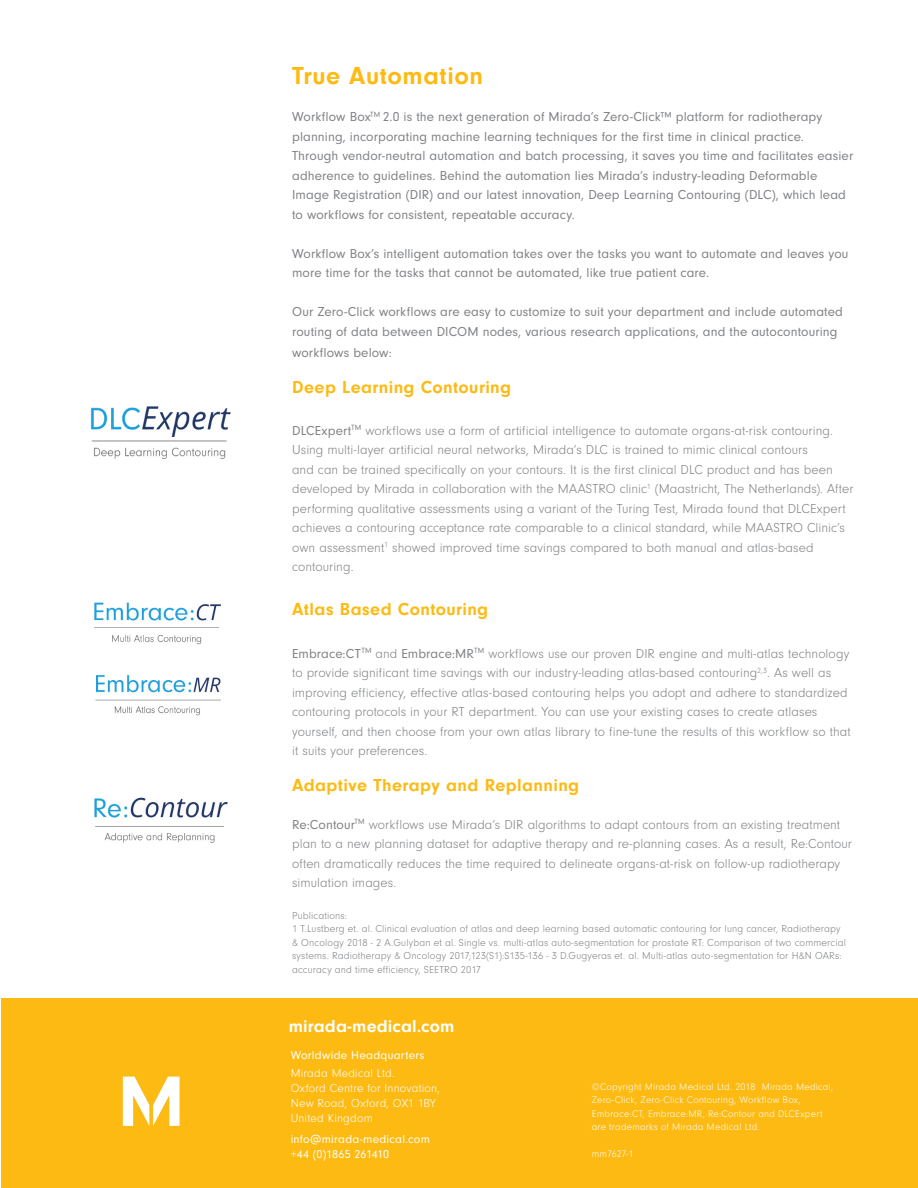
<style>
.page{position:relative;width:918px;height:1188px;background:#fff}
.page>*{position:absolute;margin:0;border:0;box-sizing:border-box;transform-origin:0 0}
.t1{font:700 25.5px "Neuzeit Gro";letter-spacing:.025em;color:#fcba13}
.t2{font:700 18px "Neuzeit Gro";letter-spacing:.025em;color:#fcba13}
.t3{font:700 18px "Neuzeit Gro";letter-spacing:.005em;color:#fff}
.t4{font:300 13.5px/19.5px "Neuzeit Gro";letter-spacing:.005em;color:#808285}
.t5{font:13.5px/19.5px "Neuzeit Gro";letter-spacing:.01em;color:#808285}
.t6{font:300 12px "Neuzeit Gro";letter-spacing:.015em;color:#fff}
.t7{font:12px "Neuzeit Gro";letter-spacing:.02em;color:#fff}
.t8{font:12px "Neuzeit Gro";letter-spacing:-.005em;color:#fff}
.t9{font:300 10.5px/13.5px "Neuzeit Gro";letter-spacing:.01em;color:#808285}
.t10{font:300 10.05px/13.5px "Neuzeit Gro";letter-spacing:.02em;color:#fff}
.s1{font-weight:400}
</style>
<div class="page">
<div style="left:2px;top:998px;width:916px;height:190px;background:#fcba13"></div>
<svg style="left:123px;top:1077px;width:57px;height:49px"></svg>
<img style="left:90px;top:406px;width:141px;height:53px">
<img style="left:94px;top:602px;width:127px;height:43px">
<img style="left:94px;top:797px;width:134px;height:46px">
<img style="left:95px;top:675px;width:126px;height:41px">
<p class="t1" style="left:292px;top:61px;width:192px">True Automation</p>
<p class="t5" style="left:292px;top:107px;width:563px">Workflow Box<sup>TM</sup> 2.0 is the next generation of Mirada’s Zero-Click™ platform for radiotherapy planning, incorporating machine learning techniques for the first time in clinical practice.<br>Through vendor-neutral automation and batch processing, it saves you time and facilitates easier adherence to guidelines. Behind the automation lies Mirada’s industry-leading Deformable Image Registration (DIR) and our latest innovation, Deep Learning Contouring (DLC), which lead to workflows for consistent, repeatable accuracy.</p>
<p class="t5" style="left:292px;top:244px;width:558px">Workflow Box’s intelligent automation takes over the tasks you want to automate and leaves you more time for the tasks that cannot be automated, like true patient care.</p>
<p class="t5" style="left:292px;top:302px;width:552px">Our Zero-Click workflows are easy to customize to suit your department and include automated routing of data between DICOM nodes, various research applications, and the autocontouring</p>
<p class="t5" style="left:292px;top:343px;width:101px">workflows below:</p>
<p class="t2" style="left:292px;top:377px;width:220px">Deep Learning Contouring</p>
<p class="t4" style="left:292px;top:421px;width:563px"><span class="s1">DLCExpert</span><sup>TM</sup> workflows use a form of artificial intelligence to automate organs-at-risk contouring.<br>Using multi-layer artificial neural networks, Mirada’s DLC is trained to mimic clinical contours<br>and can be trained specifically on your contours. It is the first clinical DLC product and has been developed by Mirada in collaboration with the MAASTRO clinic<sup>1</sup> (Maastricht, The Netherlands). After performing qualitative assessments using a variant of the Turing Test, Mirada found that DLCExpert achieves a contouring acceptance rate comparable to a clinical standard, while MAASTRO Clinic’s own assessment<sup>1</sup> showed improved time savings compared to both manual and atlas-based contouring.</p>
<p class="t2" style="left:292px;top:599px;width:198px">Atlas Based Contouring</p>
<p class="t4" style="left:292px;top:644px;width:560px"><span class="s1">Embrace:CT</span><sup>TM</sup> and <span class="s1">Embrace:MR</span><sup>TM</sup> workflows use our proven DIR engine and multi-atlas technology to provide significant time savings with our industry-leading atlas-based contouring<sup>2,3</sup>. As well as improving efficiency, effective atlas-based contouring helps you adopt and adhere to standardized contouring protocols in your RT department. You can use your existing cases to create atlases yourself, and then choose from your own atlas library to fine-tune the results of this workflow so that it suits your preferences.</p>
<p class="t2" style="left:292px;top:775px;width:289px">Adaptive Therapy and Replanning</p>
<p class="t4" style="left:292px;top:815px;width:561px"><span class="s1">Re:Contour</span><sup>TM</sup> workflows use Mirada’s DIR algorithms to adapt contours from an existing treatment plan to a new planning dataset for adaptive therapy and re-planning cases. As a result, Re:Contour often dramatically reduces the time required to delineate organs-at-risk on follow-up radiotherapy simulation images.</p>
<p class="t9" style="left:292px;top:909px;width:57px">Publications:</p>
<p class="t9" style="left:292px;top:922px;width:555px">1 T.Lustberg et. al. Clinical evaluation of atlas and deep learning based automatic contouring for lung cancer, Radiotherapy &amp; Oncology 2018 - 2 A.Gulyban et al. Single vs. multi-atlas auto-segmentation for prostate RT: Comparison of two commercial systems. Radiotherapy &amp; Oncology 2017;123(S1):S135-136 - 3 D.Gugyeras et. al. Multi-atlas auto-segmentation for H&amp;N OARs: accuracy and time efficiency, SEETRO 2017</p>
<p class="t3" style="left:289px;top:1016px;width:167px">mirada-medical.com</p>
<p class="t7" style="left:291px;top:1049px;width:135px">Worldwide Headquarters</p>
<p class="t6" style="left:291px;top:1067px;width:106px">Mirada Medical Ltd.</p>
<p class="t6" style="left:291px;top:1082px;width:151px">Oxford Centre for Innovation,</p>
<p class="t6" style="left:291px;top:1097px;width:147px">New Road, Oxford, OX1 1BY</p>
<p class="t6" style="left:291px;top:1112px;width:84px">United Kingdom</p>
<p class="t7" style="left:291px;top:1133px;width:141px">info@mirada-medical.com</p>
<p class="t8" style="left:291px;top:1148px;width:100px">+44 (0)1865 261410</p>
<p class="t10" style="left:592px;top:1080px;width:243px">©Copyright Mirada Medical Ltd. 2018 Mirada Medical, Zero-Click, Zero-Click Contouring, Workflow Box, Embrace:CT, Embrace:MR, Re:Contour and DLCExpert are trademarks of Mirada Medical Ltd.</p>
<p class="t10" style="left:592px;top:1147px;width:43px">mm7627-1</p>
</div>
